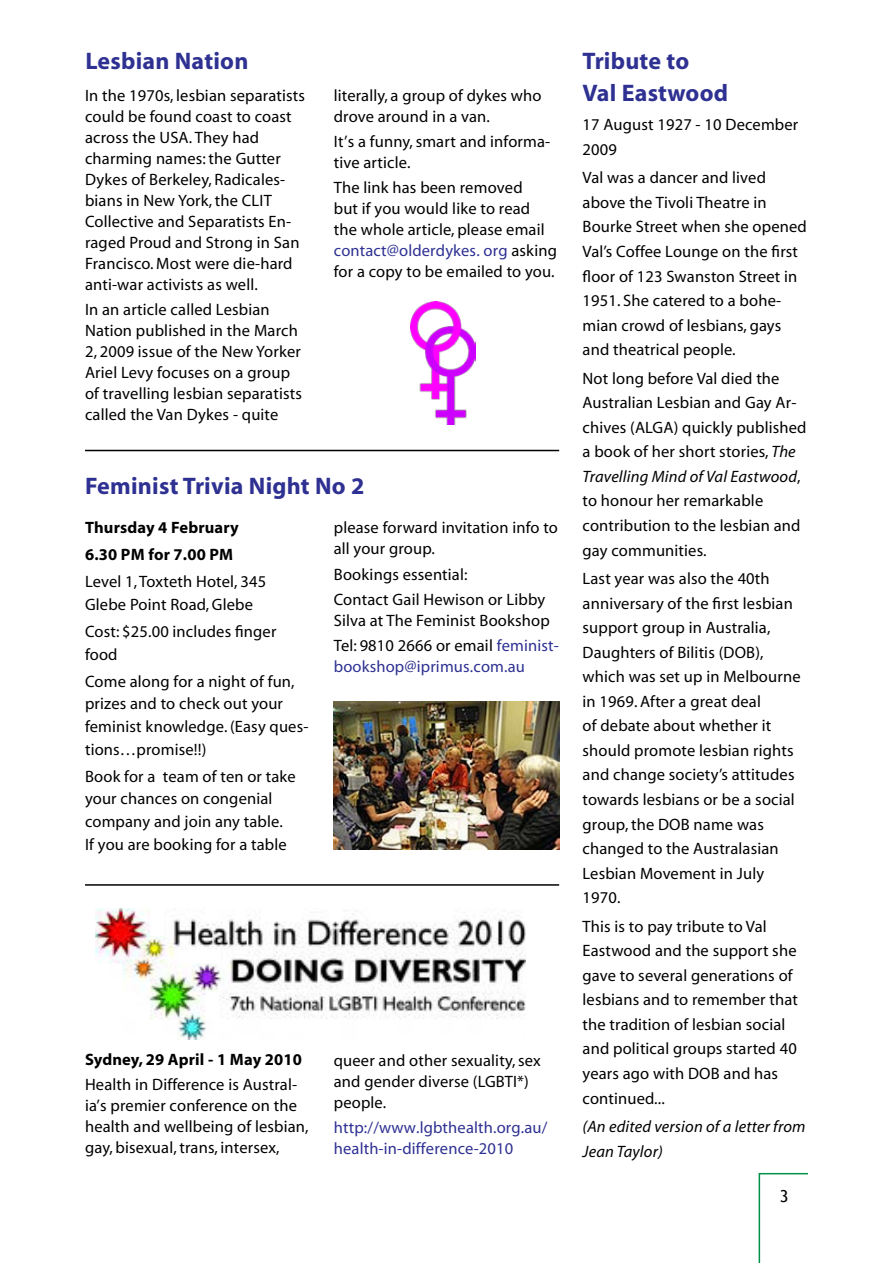
<style>
.page{position:relative;width:893px;height:1263px;background:#fff}
.page>*{position:absolute;margin:0;border:0;box-sizing:border-box;transform-origin:0 0}
.t1{font:700 24px/32.4px "Myriad";letter-spacing:.01em;color:#2e3192}
.t2{font:16.5px/24.5px "Myriad";letter-spacing:.01em;color:#000}
.t3{font:16.5px/21px "Myriad";letter-spacing:.01em;color:#2e3192}
.t4{font:700 16.5px/27px "Myriad";letter-spacing:.01em;color:#000}
.t5{font:italic 16.5px/24.5px "Myriad";letter-spacing:.01em;color:#000}
.t6{font:16.5px "Trebuchet MS";color:#000}
.s1{color:#2e3192}
.s2{font-style:italic}
</style>
<div class="page">
<svg style="left:758px;top:1172px;width:50px;height:91px"></svg>
<hr style="left:85px;top:884px;width:474px;height:2px;background:#000">
<hr style="left:85px;top:450px;width:474px;height:1px;background:#000">
<img style="left:334px;top:702px;width:225px;height:148px">
<img style="left:410px;top:302px;width:65px;height:123px">
<img style="left:96px;top:909px;width:430px;height:130px">
<h1 class="t1" style="left:85px;top:46px;width:164px">Lesbian Nation</h1>
<p class="t2" style="left:85px;top:85px;width:221px;line-height:21px">In the 1970s, lesbian separatists could be found coast to coast across the USA. They had charming names: the Gutter<br>Dykes of Berkeley, Radicales&shy;bians in New York, the CLIT<br>Collective and Separatists En&shy;raged Proud and Strong in San<br>Francisco. Most were die-hard anti-war activists as well.</p>
<p class="t2" style="left:85px;top:300px;width:218px;line-height:21px">In an article called Lesbian<br>Nation published in the March<br>2, 2009 issue of the New Yorker<br>Ariel Levy focuses on a group of travelling lesbian separatists called the Van Dykes - quite</p>
<p class="t2" style="left:334px;top:85px;width:209px;line-height:21px">literally, a group of dykes who drove around in a van.</p>
<p class="t2" style="left:334px;top:132px;width:218px;line-height:21px">It’s a funny, smart and informa&shy;tive article.</p>
<p class="t2" style="left:334px;top:178px;width:225px;line-height:21px">The link has been removed<br>but if you would like to read the whole article, please email <span class="s1">contact@olderdykes. org</span> asking for a copy to be emailed to you.</p>
<h1 class="t1" style="left:85px;top:471px;width:281px">Feminist Trivia Night No 2</h1>
<p class="t4" style="left:85px;top:515px;width:155px">Thursday 4 February<br>6.30 PM for 7.00 PM</p>
<p class="t2" style="left:85px;top:571px;width:183px;line-height:22.6px">Level 1, Toxteth Hotel, 345<br>Glebe Point Road, Glebe</p>
<p class="t2" style="left:85px;top:621px;width:193px;line-height:22.6px">Cost: $25.00 includes finger food</p>
<p class="t2" style="left:85px;top:670px;width:225px;line-height:22.6px">Come along for a night of fun, prizes and to check out your feminist knowledge. (Easy ques&shy;tions…promise!!)</p>
<p class="t2" style="left:85px;top:766px;width:212px;line-height:22.6px">Book for a team of ten or take your chances on congenial company and join any table.<br>If you are booking for a table</p>
<p class="t2" style="left:334px;top:518px;width:226px;line-height:21px">please forward invitation info to all your group.</p>
<p class="t2" style="left:334px;top:562px;width:213px;line-height:25.2px">Bookings essential:<br>Contact Gail Hewison or Libby</p>
<p class="t2" style="left:334px;top:608px;width:226px;line-height:25.2px">Silva at The Feminist Bookshop<br>Tel: 9810 2666 or email <span class="s1">feminist-</span></p>
<p class="t3" style="left:334px;top:657px;width:193px">bookshop@iprimus.com.au</p>
<p class="t4" style="left:85px;top:1046px;width:219px">Sydney, 29 April - 1 May 2010</p>
<p class="t2" style="left:85px;top:1074px;width:225px;line-height:21px">Health in Difference is Austral&shy;ia’s premier conference on the health and wellbeing of lesbian, gay, bisexual, trans, intersex,</p>
<p class="t2" style="left:334px;top:1050px;width:209px;line-height:21px">queer and other sexuality, sex and gender diverse (LGBTI*) people.</p>
<p class="t3" style="left:334px;top:1118px;width:215px">http://www.lgbthealth.org.au/ health-in-difference-2010</p>
<h1 class="t1" style="left:583px;top:46px;width:147px">Tribute to<br>Val Eastwood</h1>
<p class="t2" style="left:583px;top:113px;width:217px">17 August 1927 - 10 December<br>2009</p>
<p class="t2" style="left:583px;top:166px;width:226px">Val was a dancer and lived above the Tivoli Theatre in<br>Bourke Street when she opened<br>Val’s Coffee Lounge on the first floor of 123 Swanston Street in<br>1951. She catered to a bohe&shy;mian crowd of lesbians, gays and theatrical people.</p>
<p class="t2" style="left:583px;top:367px;width:225px">Not long before Val died the<br>Australian Lesbian and Gay Ar&shy;chives (ALGA) quickly published a book of her short stories, <span class="s2">The<br>Travelling Mind of Val Eastwood</span>, to honour her remarkable contribution to the lesbian and gay communities.</p>
<p class="t2" style="left:583px;top:567px;width:220px">Last year was also the 40th anniversary of the first lesbian support group in Australia,<br>Daughters of Bilitis (DOB), which was set up in Melbourne in 1969. After a great deal<br>of debate about whether it should promote lesbian rights and change society’s attitudes towards lesbians or be a social group, the DOB name was changed to the Australasian<br>Lesbian Movement in July<br>1970.</p>
<p class="t2" style="left:583px;top:915px;width:217px">This is to pay tribute to Val<br>Eastwood and the support she gave to several generations of lesbians and to remember that the tradition of lesbian social and political groups started 40 years ago with DOB and has continued...</p>
<p class="t5" style="left:583px;top:1115px;width:224px">(An edited version of a letter from<br>Jean Taylor)</p>
<p class="t6" style="left:780px;top:1186px;width:10px">3</p>
</div>
